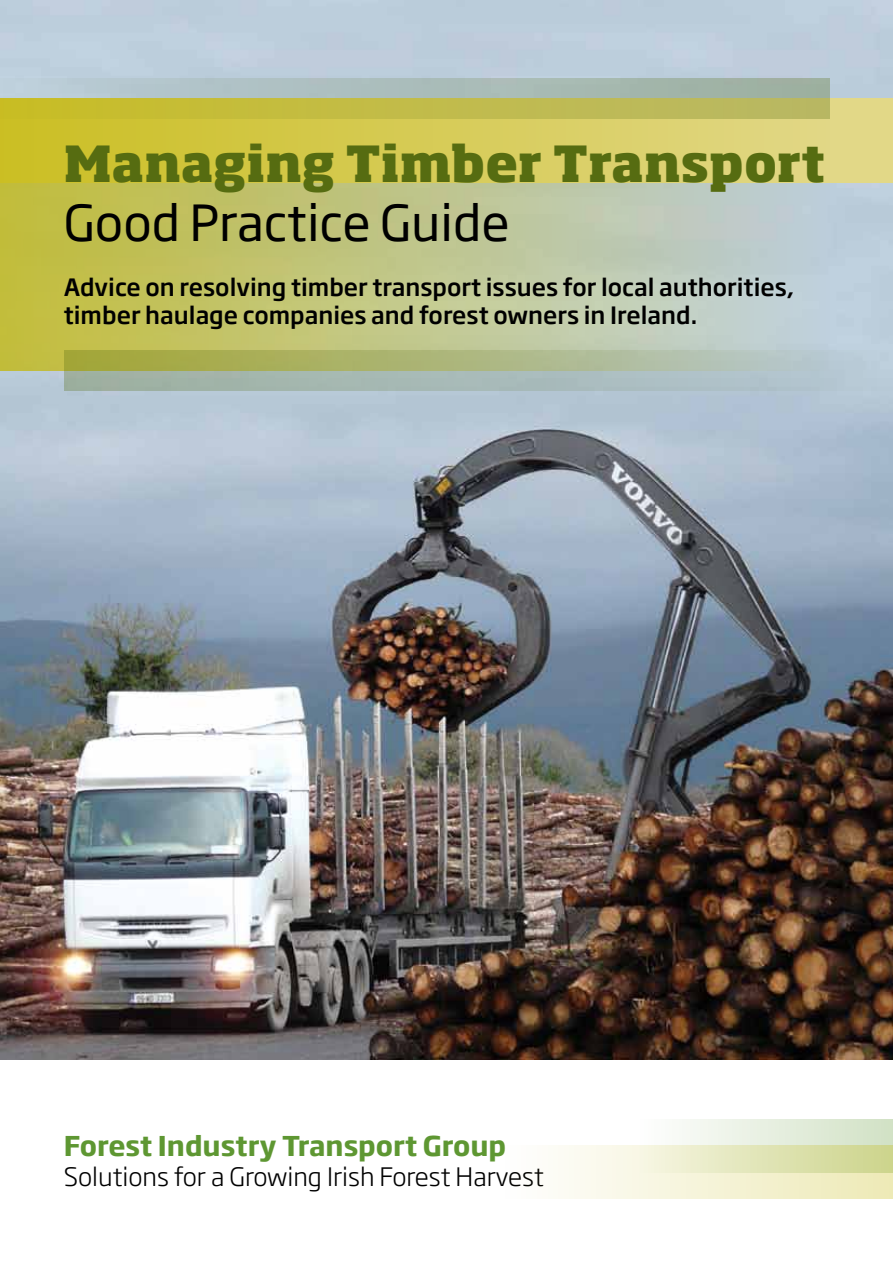
<style>
.page{position:relative;width:893px;height:1263px;background:#fff}
.page>*{position:absolute;margin:0;border:0;box-sizing:border-box;transform-origin:0 0}
.t1{font:800 49.2px "Soho Std";letter-spacing:-.01em;color:#566c11}
.t2{font:49.2px "Soho Gothic Pro";color:#000}
.t3{font:700 27px "Soho Gothic Pro";color:#5e9732}
.t4{font:300 25.2px "Soho Gothic Pro";color:#000}
.t5{font:500 23.7px/28.3px "Soho Gothic Pro";color:#000}
</style>
<div class="page">
<img style="left:0;top:0;width:893px;height:1059px">
<svg style="left:0;top:99px;width:893px;height:272px;background:#c6c881"></svg>
<svg style="left:64px;top:350px;width:829px;height:41px;background:#abb99e"></svg>
<svg style="left:0;top:78px;width:829px;height:41px;background:#b6bc7f"></svg>
<div style="left:638px;top:1119px;width:255px;height:53px;background:linear-gradient(to right,#fefefe,#d1e1c5)"></div>
<svg style="left:558px;top:1145px;width:335px;height:54px;background:#ededcc"></svg>
<h1 class="t1" style="left:64px;top:131px;width:763px">Managing Timber Transport</h1>
<h1 class="t2" style="left:64px;top:185px;width:448px">Good Practice Guide</h1>
<p class="t5" style="left:64px;top:271px;width:732px">Advice on resolving timber transport issues for local authorities, timber haulage companies and forest owners in Ireland.</p>
<p class="t3" style="left:64px;top:1124px;width:444px">Forest Industry Transport Group</p>
<p class="t4" style="left:64px;top:1157px;width:482px">Solutions for a Growing Irish Forest Harvest</p>
</div>
